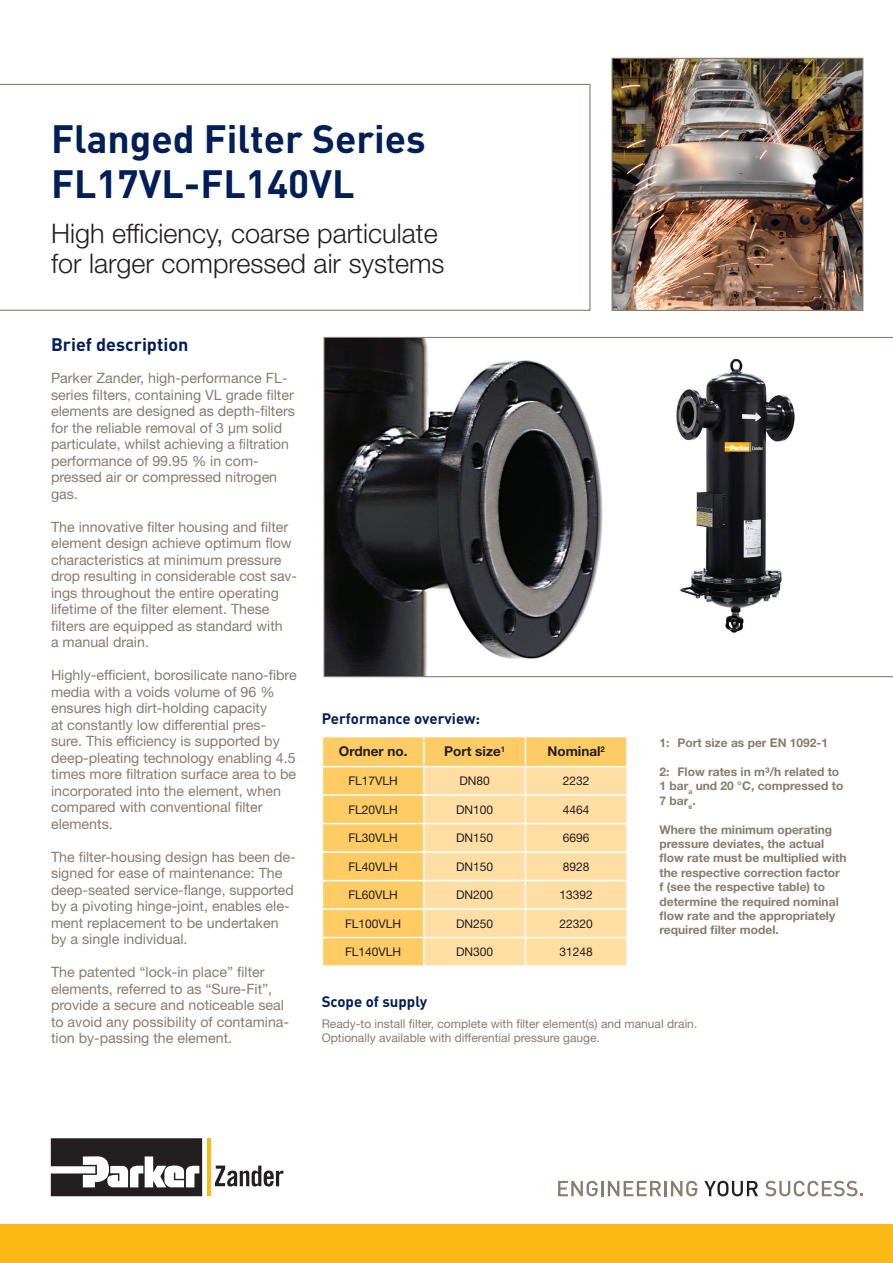
<style>
.page{position:relative;width:893px;height:1263px;background:#fff}
.page>*{position:absolute;margin:0;border:0;box-sizing:border-box;transform-origin:0 0}
.t1{font:700 39px/45px "DINOT";color:#001f56}
.t2{font:300 27px/30px "Helvetica Neue LT Std";color:#231f20}
.t3{font:700 18px "DINOT";color:#001f56}
.t4{font:700 15px "DINOT";color:#001f56}
.t5{font:14.25px/16.5px "Helvetica Neue LT Std";color:#887d6e}
.t6{font:700 13.5px "Helvetica Neue LT Std";color:#231f20}
.t7{font:700 12px/14.4px "Helvetica Neue LT Std";color:#887d6c}
.t8{font:12px "Helvetica Neue LT Std";color:#231f20}
.t9{font:12px/14.4px "Helvetica Neue LT Std";color:#887d6c}
</style>
<div class="page">
<svg style="left:0;top:84px;width:590px;height:227px"></svg>
<div style="left:0;top:1225px;width:893px;height:38px;background:#fcb814"></div>
<svg style="left:215px;top:1165px;width:68px;height:21px"></svg>
<svg style="left:51px;top:1138px;width:151px;height:58px"></svg>
<hr style="left:207px;top:1138px;width:3px;height:58px;background:#fcb814">
<svg style="left:558px;top:1181px;width:40px;height:15px"></svg>
<hr style="left:601px;top:1181px;width:3px;height:15px;background:#887d6e">
<svg style="left:608px;top:1181px;width:53px;height:15px"></svg>
<hr style="left:664px;top:1181px;width:3px;height:15px;background:#887d6e">
<svg style="left:671px;top:1181px;width:26px;height:15px"></svg>
<svg style="left:704px;top:1181px;width:54px;height:15px"></svg>
<svg style="left:765px;top:1181px;width:98px;height:15px"></svg>
<svg style="left:323px;top:737px;width:100px;height:228px;fill:#fecb64"></svg>
<hr style="left:322px;top:766px;width:102px;height:1px;background:#fff">
<hr style="left:322px;top:794px;width:102px;height:2px;background:#fff">
<hr style="left:322px;top:823px;width:102px;height:1px;background:#fff">
<hr style="left:322px;top:851px;width:102px;height:2px;background:#fff">
<hr style="left:322px;top:880px;width:102px;height:1px;background:#fff">
<hr style="left:322px;top:908px;width:102px;height:2px;background:#fff">
<hr style="left:322px;top:937px;width:102px;height:1px;background:#fff">
<svg style="left:322px;top:737px;width:1px;height:202px"></svg>
<svg style="left:424px;top:737px;width:203px;height:228px"></svg>
<hr style="left:626px;top:938px;width:2px;height:27px;background:#fff">
<img style="left:613px;top:60px;width:248px;height:249px">
<div style="left:611px;top:58px;width:252px;height:253px;border:1px solid #887d6e"></div>
<svg style="left:323px;top:337px;width:570px;height:340px"></svg>
<h1 class="t1" style="left:51px;top:115px;width:376px">Flanged Filter Series<br>FL17VL-FL140VL</h1>
<h2 class="t2" style="left:51px;top:218px;width:395px">High efficiency, coarse particulate for larger compressed air systems</h2>
<p class="t3" style="left:51px;top:332px;width:139px">Brief description</p>
<p class="t5" style="left:51px;top:370px;width:245px">Parker Zander, high-performance FL&shy;series filters, containing VL grade filter elements are designed as depth-filters for the reliable removal of 3 µm solid particulate, whilst achieving a filtration performance of 99.95 % in com&shy;pressed air or compressed nitrogen gas.</p>
<p class="t5" style="left:51px;top:518px;width:247px">The innovative filter housing and filter element design achieve optimum flow characteristics at minimum pressure drop resulting in considerable cost sav&shy;ings throughout the entire operating lifetime of the filter element. These filters are equipped as standard with<br>a manual drain.</p>
<p class="t5" style="left:51px;top:667px;width:247px">Highly-efficient, borosilicate nano-fibre media with a voids volume of 96 % ensures high dirt-holding capacity<br>at constantly low differential pres&shy;sure. This efficiency is supported by deep-pleating technology enabling 4.5 times more filtration surface area to be incorporated into the element, when compared with conventional filter elements.</p>
<p class="t5" style="left:51px;top:848px;width:246px">The filter-housing design has been de&shy;signed for ease of maintenance: The deep-seated service-flange, supported by a pivoting hinge-joint, enables ele&shy;ment replacement to be undertaken by a single individual.</p>
<p class="t5" style="left:51px;top:964px;width:240px">The patented “lock-in place” filter elements, referred to as “Sure-Fit”, provide a secure and noticeable seal to avoid any possibility of contamina&shy;tion by-passing the element.</p>
<p class="t4" style="left:322px;top:708px;width:160px">Performance overview:</p>
<p class="t6" style="left:339px;top:743px;width:70px">Ordner no.</p>
<p class="t6" style="left:444px;top:743px;width:62px">Port size<sup>1</sup></p>
<p class="t6" style="left:547px;top:743px;width:59px">Nominal<sup>2</sup></p>
<p class="t8" style="left:348px;top:774px;width:51px">FL17VLH</p>
<p class="t8" style="left:459px;top:774px;width:32px">DN80</p>
<p class="t8" style="left:563px;top:774px;width:28px">2232</p>
<p class="t8" style="left:348px;top:802px;width:51px">FL20VLH</p>
<p class="t8" style="left:456px;top:802px;width:39px">DN100</p>
<p class="t8" style="left:563px;top:802px;width:28px">4464</p>
<p class="t8" style="left:348px;top:831px;width:51px">FL30VLH</p>
<p class="t8" style="left:456px;top:831px;width:39px">DN150</p>
<p class="t8" style="left:563px;top:831px;width:28px">6696</p>
<p class="t8" style="left:348px;top:859px;width:51px">FL40VLH</p>
<p class="t8" style="left:456px;top:859px;width:39px">DN150</p>
<p class="t8" style="left:563px;top:859px;width:28px">8928</p>
<p class="t8" style="left:348px;top:888px;width:51px">FL60VLH</p>
<p class="t8" style="left:456px;top:888px;width:39px">DN200</p>
<p class="t8" style="left:559px;top:888px;width:35px">13392</p>
<p class="t8" style="left:345px;top:916px;width:58px">FL100VLH</p>
<p class="t8" style="left:456px;top:916px;width:39px">DN250</p>
<p class="t8" style="left:559px;top:916px;width:35px">22320</p>
<p class="t8" style="left:345px;top:945px;width:58px">FL140VLH</p>
<p class="t8" style="left:456px;top:945px;width:39px">DN300</p>
<p class="t8" style="left:559px;top:945px;width:35px">31248</p>
<p class="t7" style="left:659px;top:735px;width:170px">1: Port size as per EN 1092-1</p>
<p class="t7" style="left:659px;top:764px;width:185px">2: Flow rates in m³/h related to<br>1 bar<sub>a</sub> und 20 °C, compressed to<br>7 bar<sub>e</sub>.</p>
<p class="t7" style="left:659px;top:822px;width:188px">Where the minimum operating pressure deviates, the actual flow rate must be multiplied with the respective correction factor f (see the respective table) to determine the required nominal flow rate and the appropriately required filter model.</p>
<p class="t4" style="left:322px;top:991px;width:107px">Scope of supply</p>
<p class="t9" style="left:322px;top:1016px;width:377px">Ready-to install filter, complete with filter element(s) and manual drain.<br>Optionally available with differential pressure gauge.</p>
</div>
